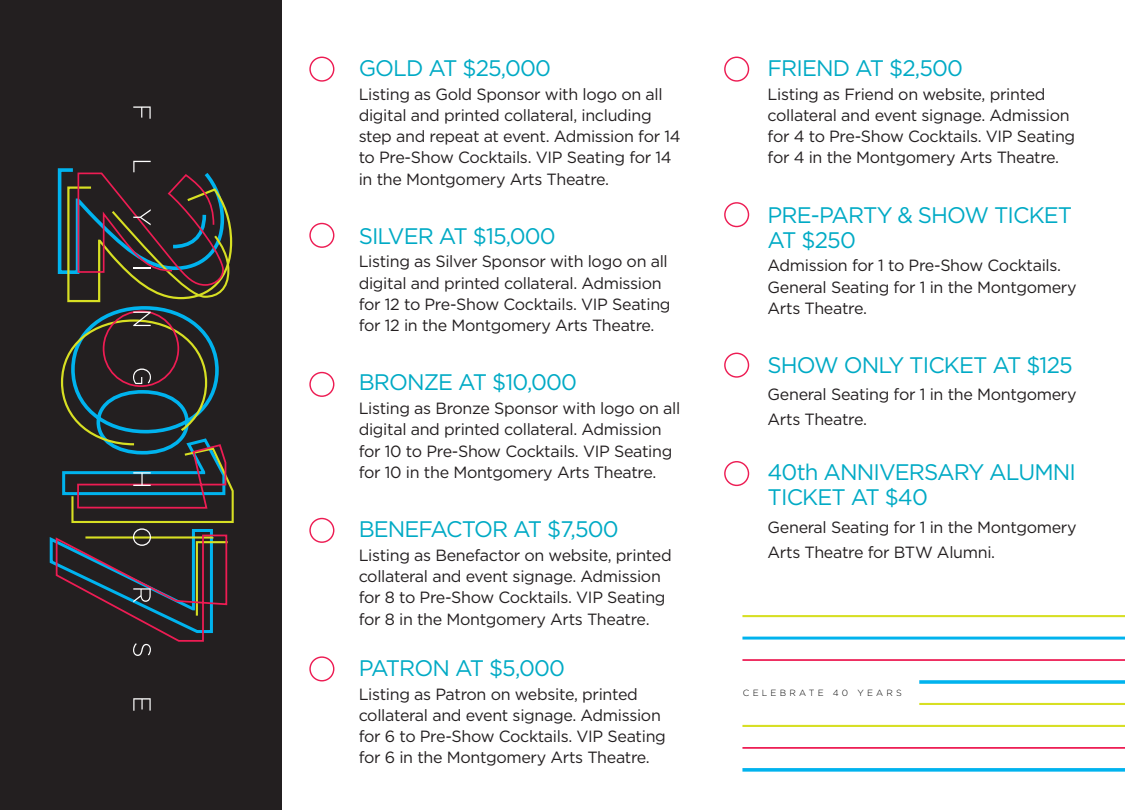
<style>
.page{position:relative;width:1125px;height:810px;background:#fff}
.page>*{position:absolute;margin:0;border:0;box-sizing:border-box;transform-origin:0 0}
.t1{font:22.5px/25px "Gotham";letter-spacing:-.04em;color:#00aac5}
.t2{font:16.25px/21.2px "Gotham";letter-spacing:-.02em;color:#231f20}
.t3{font:300 9px "Gotham";letter-spacing:.36em;color:#000}
</style>
<div class="page">
<div style="left:0;top:0;width:282px;height:810px;background:#231f20"></div>
<svg style="left:133px;top:106px;width:18px;height:13px"></svg>
<svg style="left:49px;top:161px;width:185px;height:495px"></svg>
<svg style="left:133px;top:698px;width:18px;height:13px"></svg>
<div style="left:309px;top:57px;width:25px;height:25px;border:1px solid #ed1c53;border-radius:50%"></div>
<div style="left:309px;top:223px;width:25px;height:25px;border:1px solid #ed1c53;border-radius:50%"></div>
<div style="left:309px;top:372px;width:25px;height:25px;border:1px solid #ed1c53;border-radius:50%"></div>
<div style="left:309px;top:518px;width:25px;height:25px;border:1px solid #ed1c53;border-radius:50%"></div>
<div style="left:724px;top:57px;width:25px;height:25px;border:1px solid #ed1c53;border-radius:50%"></div>
<div style="left:724px;top:202px;width:25px;height:25px;border:1px solid #ed1c53;border-radius:12px"></div>
<div style="left:724px;top:353px;width:25px;height:25px;border:1px solid #ed1c53;border-radius:50%"></div>
<div style="left:724px;top:461px;width:25px;height:25px;border:1px solid #ed1c53;border-radius:50%"></div>
<div style="left:309px;top:656px;width:25px;height:25px;border:1px solid #ed1c53;border-radius:50%"></div>
<hr style="left:742px;top:615px;width:383px;height:2px;background:#d7df23">
<hr style="left:919px;top:703px;width:206px;height:2px;background:#d7df23">
<hr style="left:742px;top:725px;width:383px;height:2px;background:#d7df23">
<hr style="left:742px;top:637px;width:383px;height:3px;background:#00b3ee">
<hr style="left:742px;top:659px;width:383px;height:2px;background:#ed1c53">
<hr style="left:742px;top:747px;width:383px;height:2px;background:#ed1c53">
<svg style="left:919px;top:680px;width:206px;height:4px"></svg>
<svg style="left:742px;top:768px;width:383px;height:4px;background:#1cbbef"></svg>
<h1 class="t1" style="left:359px;top:55px;width:194px">GOLD AT $25,000</h1>
<p class="t2" style="left:359px;top:83px;width:323px">Listing as Gold Sponsor with logo on all digital and printed collateral, including step and repeat at event. Admission for 14 to Pre-Show Cocktails. VIP Seating for 14 in the Montgomery Arts Theatre.</p>
<h1 class="t1" style="left:359px;top:223px;width:199px">SILVER AT $15,000</h1>
<p class="t2" style="left:359px;top:251px;width:313px">Listing as Silver Sponsor with logo on all digital and printed collateral. Admission for 12 to Pre-Show Cocktails. VIP Seating for 12 in the Montgomery Arts Theatre.</p>
<h1 class="t1" style="left:359px;top:369px;width:220px">BRONZE AT $10,000</h1>
<p class="t2" style="left:359px;top:397px;width:323px">Listing as Bronze Sponsor with logo on all digital and printed collateral. Admission for 10 to Pre-Show Cocktails. VIP Seating for 10 in the Montgomery Arts Theatre.</p>
<h1 class="t1" style="left:359px;top:516px;width:262px">BENEFACTOR AT $7,500</h1>
<p class="t2" style="left:359px;top:544px;width:315px">Listing as Benefactor on website, printed collateral and event signage. Admission for 8 to Pre-Show Cocktails. VIP Seating for 8 in the Montgomery Arts Theatre.</p>
<h1 class="t1" style="left:359px;top:655px;width:208px">PATRON AT $5,000</h1>
<p class="t2" style="left:359px;top:683px;width:309px">Listing as Patron on website, printed collateral and event signage. Admission for 6 to Pre-Show Cocktails. VIP Seating for 6 in the Montgomery Arts Theatre.</p>
<h1 class="t1" style="left:768px;top:55px;width:197px">FRIEND AT $2,500</h1>
<p class="t2" style="left:768px;top:83px;width:309px">Listing as Friend on website, printed collateral and event signage. Admission for 4 to Pre-Show Cocktails. VIP Seating for 4 in the Montgomery Arts Theatre.</p>
<h1 class="t1" style="left:768px;top:202px;width:306px">PRE-PARTY &amp; SHOW TICKET<br>AT $250</h1>
<p class="t2" style="left:768px;top:255px;width:310px">Admission for 1 to Pre-Show Cocktails.<br>General Seating for 1 in the Montgomery<br>Arts Theatre.</p>
<h1 class="t1" style="left:768px;top:352px;width:307px">SHOW ONLY TICKET AT $125</h1>
<p class="t2" style="left:768px;top:382px;width:310px;line-height:25px">General Seating for 1 in the Montgomery<br>Arts Theatre.</p>
<h1 class="t1" style="left:768px;top:459px;width:310px">40th ANNIVERSARY ALUMNI<br>TICKET AT $40</h1>
<p class="t2" style="left:768px;top:514px;width:310px;line-height:25px">General Seating for 1 in the Montgomery<br>Arts Theatre for BTW Alumni.</p>
<p class="t3" style="left:743px;top:687px;width:161px">CELEBRATE 40 YEARS</p>
</div>
